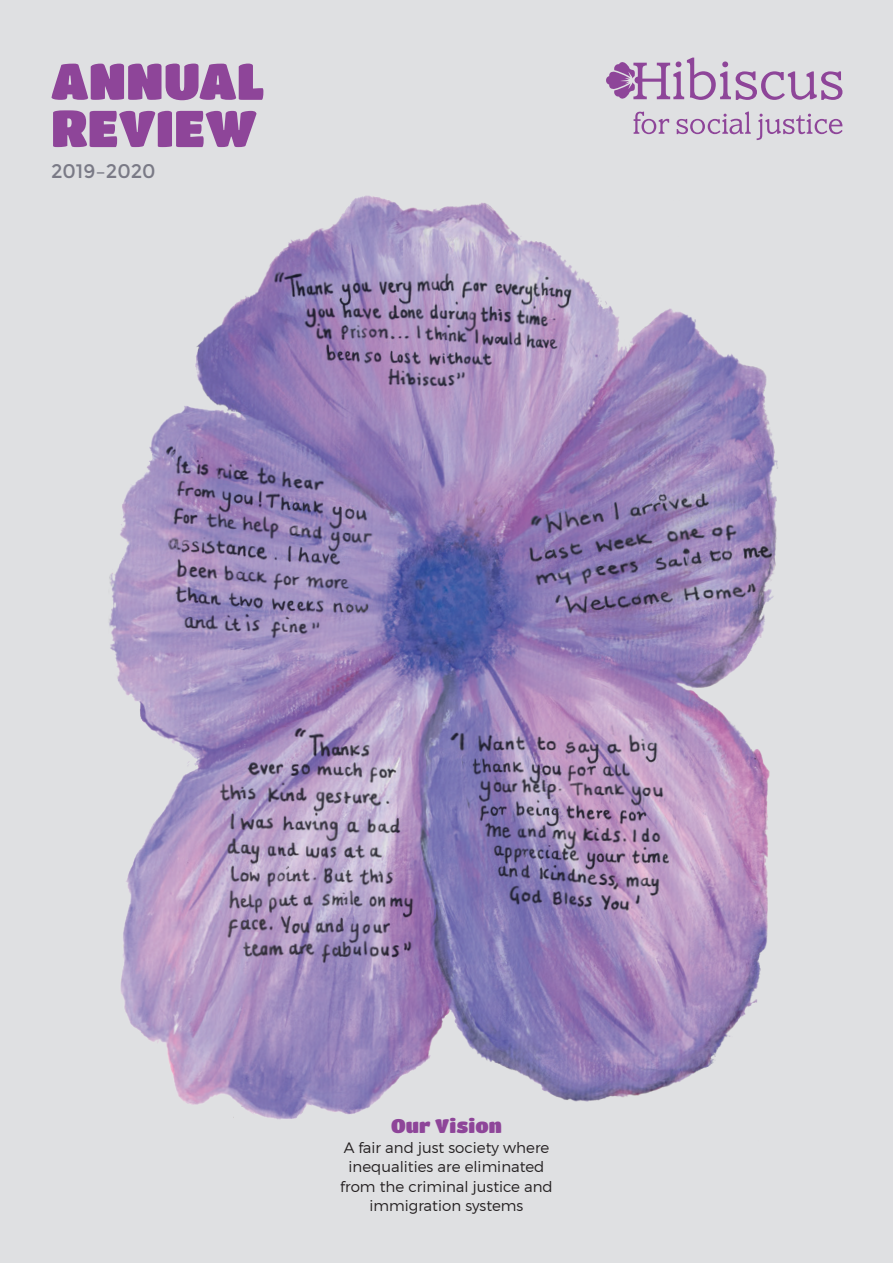
<style>
.page{position:relative;width:893px;height:1263px;background:#dfe0e2}
.page>*{position:absolute;margin:0;border:0;box-sizing:border-box;transform-origin:0 0}
.t1{font:51px "Titan One";color:#8e4599}
.t2{font:19.5px "Montserrat";color:#7a7a86}
.Body{font:19.5px "Titan One";letter-spacing:.005em;color:#8e4599}
.Body-2{font:300 15px/19.5px "Montserrat";color:#231f20;text-align:center}
</style>
<div class="page">
<svg style="left:634px;top:112px;width:35px;height:22px"></svg>
<svg style="left:677px;top:112px;width:74px;height:22px"></svg>
<svg style="left:757px;top:114px;width:86px;height:26px"></svg>
<svg style="left:606px;top:58px;width:236px;height:42px"></svg>
<img style="left:109px;top:195px;width:669px;height:925px">
<p class="t1" style="left:51px;top:50px;width:215px">ANNUAL</p>
<p class="t1" style="left:51px;top:98px;width:207px">REVIEW</p>
<p class="t2" style="left:51px;top:160px;width:106px">2019–2020</p>
<p class="Body" style="left:391px;top:1114px;width:112px">Our Vision</p>
<p class="Body-2" style="left:340px;top:1137px;width:214px">A fair and just society where inequalities are eliminated from the criminal justice and immigration systems</p>
</div>
